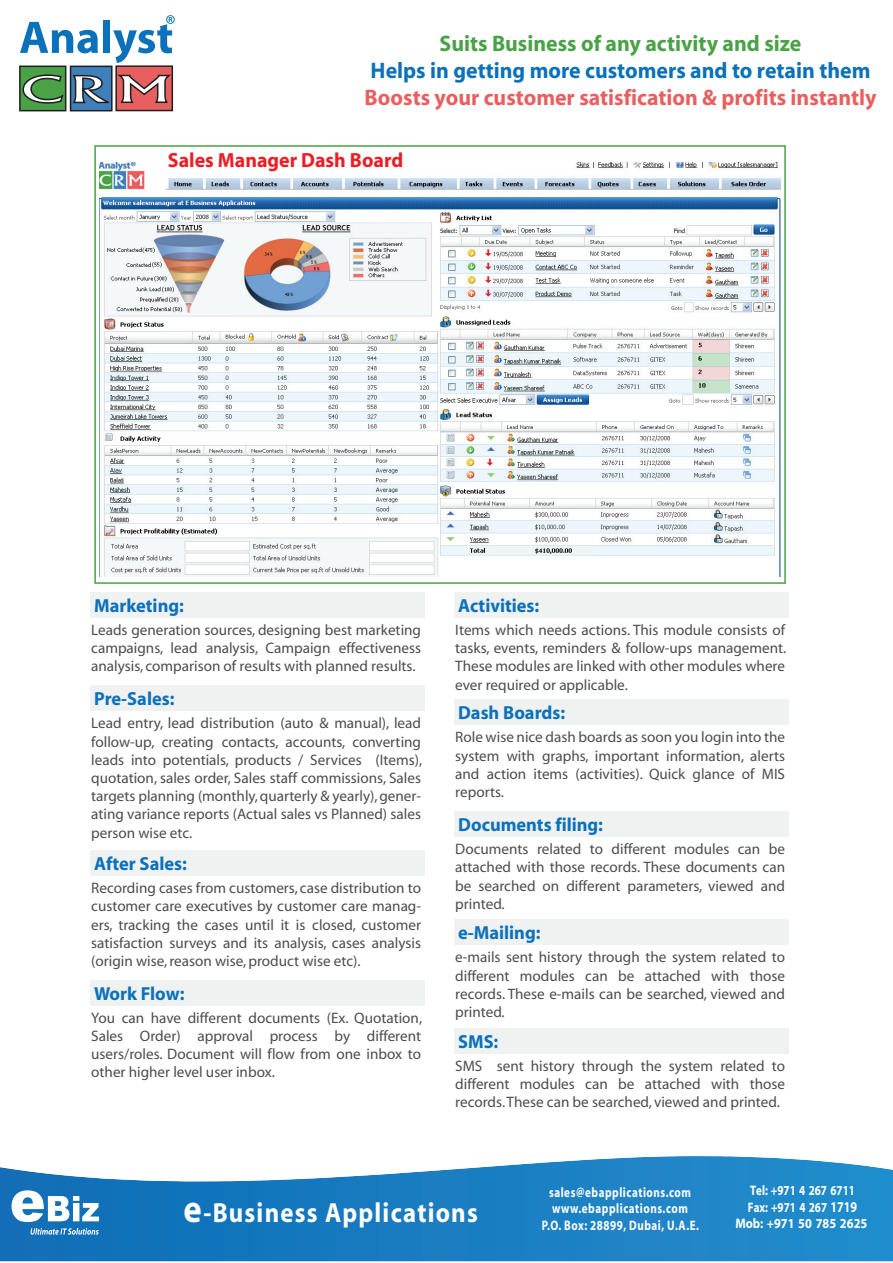
<style>
.page{position:relative;width:893px;height:1263px;background:#fff}
.page>*{position:absolute;margin:0;border:0;box-sizing:border-box;transform-origin:0 0}
.t1{font:700 38.85px "Myriad";color:#fff;scale:.89 1}
.t2{font:700 27.75px "Myriad";letter-spacing:.05em;color:#fff;scale:.89 1}
.t3{font:700 22.5px "Myriad";color:#e7605f}
.t4{font:700 22.5px "Myriad";color:#0a71ba}
.t5{font:700 22.5px "Myriad";color:#4aa246}
.t6{font:700 20.55px "Myriad";color:#ee1d23}
.t7{font:700 18.9px "Myriad";color:#0a71ba}
.t8{font:15.15px/18.1px "Myriad";color:#4c4c4c;text-align:justify}
.t9{font:700 13.8px/16.8px "Myriad";letter-spacing:.05em;color:#fff;scale:.8 1}
.t10{font:700 13.8px/16.2px "Myriad";color:#fff;text-align:center;scale:.8 1}
.s1{font-family:"Myriad Pro";font-size:15px}
</style>
<div class="page">
<div style="left:90px;top:592px;width:334px;height:26px;background:#f0f1f1"></div>
<svg style="left:19px;top:15px;width:156px;height:97px"></svg>
<div style="left:454px;top:592px;width:334px;height:26px;background:#f0f1f1"></div>
<div style="left:454px;top:699px;width:334px;height:26px;background:#f0f1f1"></div>
<div style="left:454px;top:811px;width:334px;height:26px;background:#f0f1f1"></div>
<div style="left:454px;top:919px;width:334px;height:26px;background:#f0f1f1"></div>
<div style="left:454px;top:1028px;width:334px;height:26px;background:#f0f1f1"></div>
<div style="left:90px;top:685px;width:334px;height:26px;background:#f0f1f1"></div>
<div style="left:90px;top:850px;width:334px;height:26px;background:#f0f1f1"></div>
<div style="left:90px;top:980px;width:334px;height:26px;background:#f0f1f1"></div>
<img style="left:100px;top:162px;width:680px;height:415px">
<svg style="left:0;top:1156px;width:893px;height:105px;background:#378fca"></svg>
<svg style="left:12px;top:1190px;width:87px;height:32px"></svg>
<svg style="left:31px;top:1228px;width:68px;height:6px"></svg>
<h3 class="t5" style="left:440px;top:35px;width:363px">Suits Business of any activity and size</h3>
<h3 class="t4" style="left:371px;top:62px;width:501px">Helps in getting more customers and to retain them</h3>
<h3 class="t3" style="left:365px;top:89px;width:513px">Boosts your customer satisfication &amp; profits instantly</h3>
<h3 class="t6" style="left:168px;top:152px;width:237px">Sales Manager Dash Board</h3>
<p class="t7" style="left:94px;top:598px;width:91px">Marketing:</p>
<p class="t8" style="left:91px;top:622px;width:331px">Leads generation sources, designing best marketing campaigns, lead analysis, Campaign effectiveness analysis, comparison of results with planned results.</p>
<p class="t7" style="left:94px;top:692px;width:82px">Pre-Sales:</p>
<p class="t8" style="left:91px;top:715px;width:332px">Lead entry, lead distribution (auto &amp; manual), lead follow-up, creating contacts, accounts, converting leads into potentials, products / Services (Items), quotation, sales order, Sales staff commissions, Sales targets planning (monthly, quarterly &amp; yearly), gener&shy;ating variance reports (Actual sales vs Planned) sales person wise etc.</p>
<p class="t7" style="left:94px;top:856px;width:94px">After Sales:</p>
<p class="t8" style="left:91px;top:880px;width:331px">Recording cases from customers, case distribution to customer care executives by customer care manag&shy;ers, tracking the cases until it is closed, customer satisfaction surveys and its analysis, cases analysis (origin wise, reason wise, product wise etc).</p>
<p class="t7" style="left:94px;top:986px;width:92px">Work Flow:</p>
<p class="t8" style="left:91px;top:1010px;width:332px">You can have different documents (Ex. Quotation, Sales Order) approval process by different users/roles. Document will flow from one inbox to other higher level user inbox.</p>
<p class="t7" style="left:458px;top:598px;width:83px">Activities:</p>
<p class="t8" style="left:455px;top:622px;width:332px">Items which needs actions. This module consists of tasks, events, reminders &amp; follow-ups management.<br>These modules are linked with other modules where ever required or applicable.</p>
<p class="t7" style="left:458px;top:706px;width:109px">Dash Boards:</p>
<p class="t8" style="left:455px;top:729px;width:331px">Role wise nice dash boards as soon you login into the system with graphs, important information, alerts and action items (activities). Quick glance of MIS reports.</p>
<p class="t7" style="left:458px;top:817px;width:146px">Documents filing:</p>
<p class="t8" style="left:455px;top:841px;width:331px">Documents related to different modules can be attached with those records. These documents can be searched on different parameters, viewed and printed.</p>
<p class="t7" style="left:458px;top:926px;width:84px">e-Mailing:</p>
<p class="t8" style="left:455px;top:949px;width:331px">e-mails sent history through the system related to different modules can be attached with those records. These e-mails can be searched, viewed and printed.</p>
<p class="t7" style="left:458px;top:1034px;width:42px">SMS:</p>
<p class="t8" style="left:455px;top:1058px;width:331px">SMS sent history through the system related to different modules can be attached with those records. These can be searched, viewed and printed.</p>
<h2 class="t2" style="left:203px;top:1202px;width:310px">-Business Applications</h2>
<h1 class="t1" style="left:183px;top:1194px;width:22px">e</h1>
<p class="t9" style="left:549px;top:1185px;width:179px">sales@ebapplications.com www.ebapplications.com</p>
<p class="t9" style="left:542px;top:1218px;width:198px">P.O. Box: 28899, Dubai, U.A.E.</p>
<p class="t10" style="left:735px;top:1184px;width:167px">Tel: +971 4 267 6711<br>Fax: +971 4 267 <span class="s1">1719<br></span>Mob: +971 50 785 2625</p>
</div>
